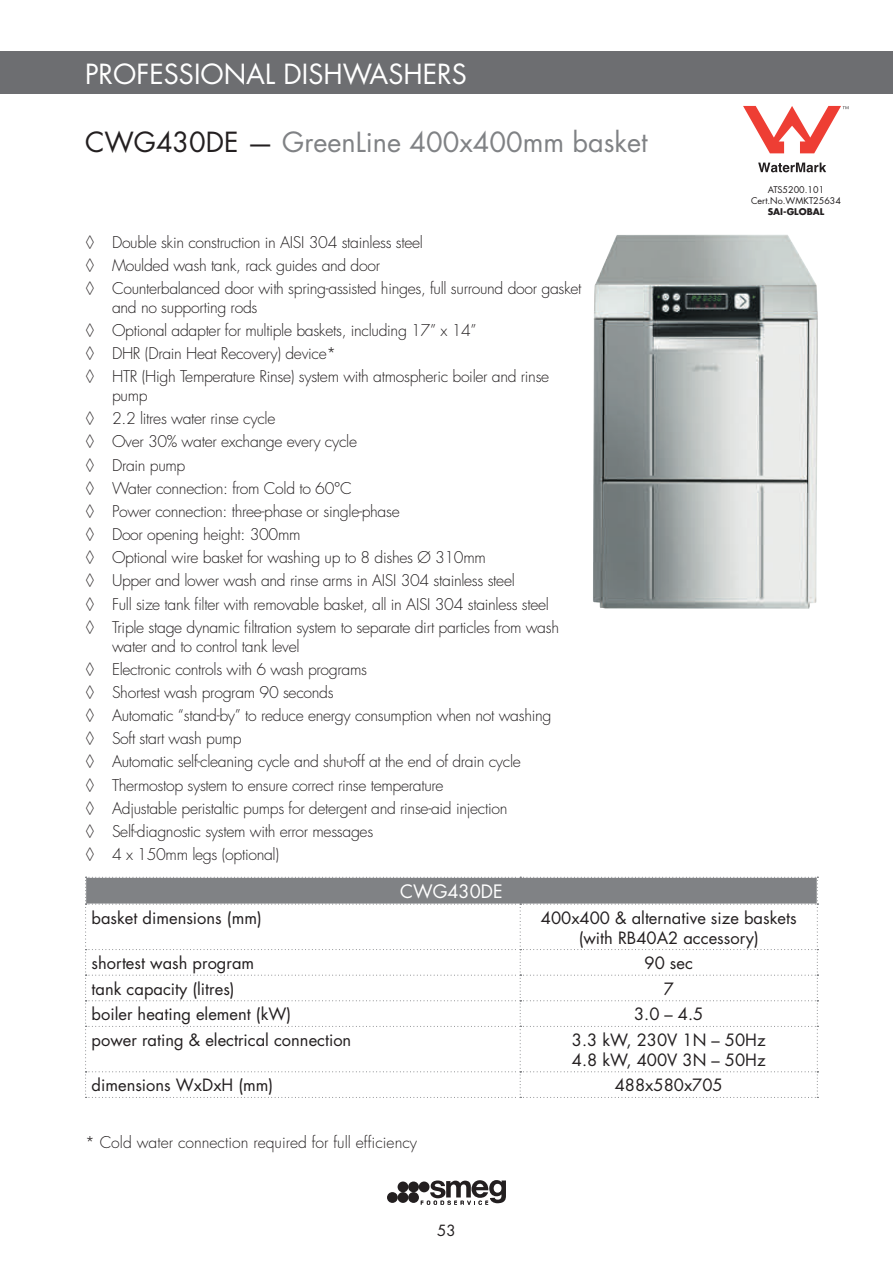
<style>
.page{position:relative;width:893px;height:1263px;background:#fff}
.page>*{position:absolute;margin:0;border:0;box-sizing:border-box;transform-origin:0 0}
.t1{font:27px "Futura Std";color:#808285}
.t2{font:27px "Futura Std";color:#fff}
.t3{font:18px "Futura Std";color:#fff}
.t4{font:16.5px/19.8px "Futura Std";color:#231f20;text-align:center}
.t5{font:300 15.75px/23.1px "Futura Std";letter-spacing:-.02em;color:#231f20}
.t6{font:300 15.75px "Futura Std";color:#231f20}
.t7{font:15px "Futura Std";color:#231f20}
.t8{font:9px/11.2px "Futura Std";color:#231f20;text-align:center}
.t9{font:700 9px "Futura Std";color:#231f20}
.s1{color:#231f20}
</style>
<div class="page">
<div style="left:0;top:51px;width:893px;height:43px;background:#6d6e71"></div>
<svg style="left:421px;top:1180px;width:85px;height:25px"></svg>
<div style="left:408px;top:1192px;width:11px;height:11px;background:#231f20;border-radius:50%"></div>
<div style="left:398px;top:1192px;width:10px;height:11px;background:#231f20;border-radius:50%"></div>
<div style="left:387px;top:1192px;width:11px;height:11px;background:#231f20;border-radius:50%"></div>
<div style="left:408px;top:1181px;width:11px;height:11px;background:#231f20;border-radius:50%"></div>
<div style="left:398px;top:1181px;width:10px;height:11px;background:#231f20;border-radius:50%"></div>
<div style="left:419px;top:1181px;width:10px;height:11px;background:#231f20;border-radius:50%"></div>
<svg style="left:85px;top:877px;width:733px;height:221px"></svg>
<img style="left:593px;top:235px;width:225px;height:374px">
<svg style="left:758px;top:163px;width:68px;height:9px"></svg>
<svg style="left:743px;top:106px;width:105px;height:47px"></svg>
<h1 class="t2" style="left:85px;top:59px;width:383px">PROFESSIONAL DISHWASHERS</h1>
<h1 class="t1" style="left:85px;top:129px;width:564px"><span class="s1">CWG430DE —</span> GreenLine 400x400mm basket</h1>
<p class="t5" style="left:85px;top:231px;width:498px">◊ Double skin construction in AISI 304 stainless steel<br>◊ Moulded wash tank, rack guides and door<br>◊ Counterbalanced door with spring-assisted hinges, full surround door gasket</p>
<p class="t5" style="left:85px;top:297px;width:466px;text-indent:27px">and no supporting rods<br>◊ Optional adapter for multiple baskets, including 17” x 14”<br>◊ DHR (Drain Heat Recovery) device*<br>◊ HTR (High Temperature Rinse) system with atmospheric boiler and rinse</p>
<p class="t5" style="left:85px;top:385px;width:475px;text-indent:27px">pump<br>◊ 2.2 litres water rinse cycle<br>◊ Over 30% water exchange every cycle<br>◊ Drain pump<br>◊ Water connection: from Cold to 60°C<br>◊ Power connection: three-phase or single-phase<br>◊ Door opening height: 300mm<br>◊ Optional wire basket for washing up to 8 dishes Ø 310mm<br>◊ Upper and lower wash and rinse arms in AISI 304 stainless steel<br>◊ Full size tank filter with removable basket, all in AISI 304 stainless steel ◊ Triple stage dynamic filtration system to separate dirt particles from wash</p>
<p class="t5" style="left:85px;top:636px;width:468px;text-indent:27px">water and to control tank level<br>◊ Electronic controls with 6 wash programs<br>◊ Shortest wash program 90 seconds<br>◊ Automatic “stand-by” to reduce energy consumption when not washing ◊ Soft start wash pump<br>◊ Automatic self-cleaning cycle and shut-off at the end of drain cycle<br>◊ Thermostop system to ensure correct rinse temperature<br>◊ Adjustable peristaltic pumps for detergent and rinse-aid injection<br>◊ Self-diagnostic system with error messages<br>◊ 4 x 150mm legs (optional)</p>
<p class="t3" style="left:400px;top:883px;width:104px">CWG430DE</p>
<p class="t8" style="left:751px;top:184px;width:91px">ATS5200.101<br>Cert.No.WMKT25634</p>
<p class="t9" style="left:768px;top:207px;width:58px">SAI-GLOBAL</p>
<p class="t4" style="left:92px;top:909px;width:172px">basket dimensions (mm)</p>
<p class="t4" style="left:541px;top:909px;width:257px">400x400 &amp; alternative size baskets (with RB40A2 accessory)</p>
<p class="t4" style="left:92px;top:954px;width:164px">shortest wash program</p>
<p class="t4" style="left:644px;top:954px;width:50px">90 sec</p>
<p class="t4" style="left:92px;top:980px;width:145px">tank capacity (litres)</p>
<p class="t4" style="left:664px;top:980px;width:12px">7</p>
<p class="t4" style="left:92px;top:1006px;width:201px">boiler heating element (kW)</p>
<p class="t4" style="left:634px;top:1006px;width:71px">3.0 – 4.5</p>
<p class="t4" style="left:92px;top:1031px;width:261px">power rating &amp; electrical connection</p>
<p class="t4" style="left:572px;top:1031px;width:195px;text-align:left">3.3 kW, 230V 1N – 50Hz<br>4.8 kW, 400V 3N – 50Hz</p>
<p class="t4" style="left:92px;top:1077px;width:183px">dimensions WxDxH (mm)</p>
<p class="t4" style="left:615px;top:1077px;width:109px">488x580x705</p>
<p class="t6" style="left:85px;top:1135px;width:334px">* Cold water connection required for full efficiency</p>
<p class="t7" style="left:437px;top:1223px;width:20px">53</p>
</div>
